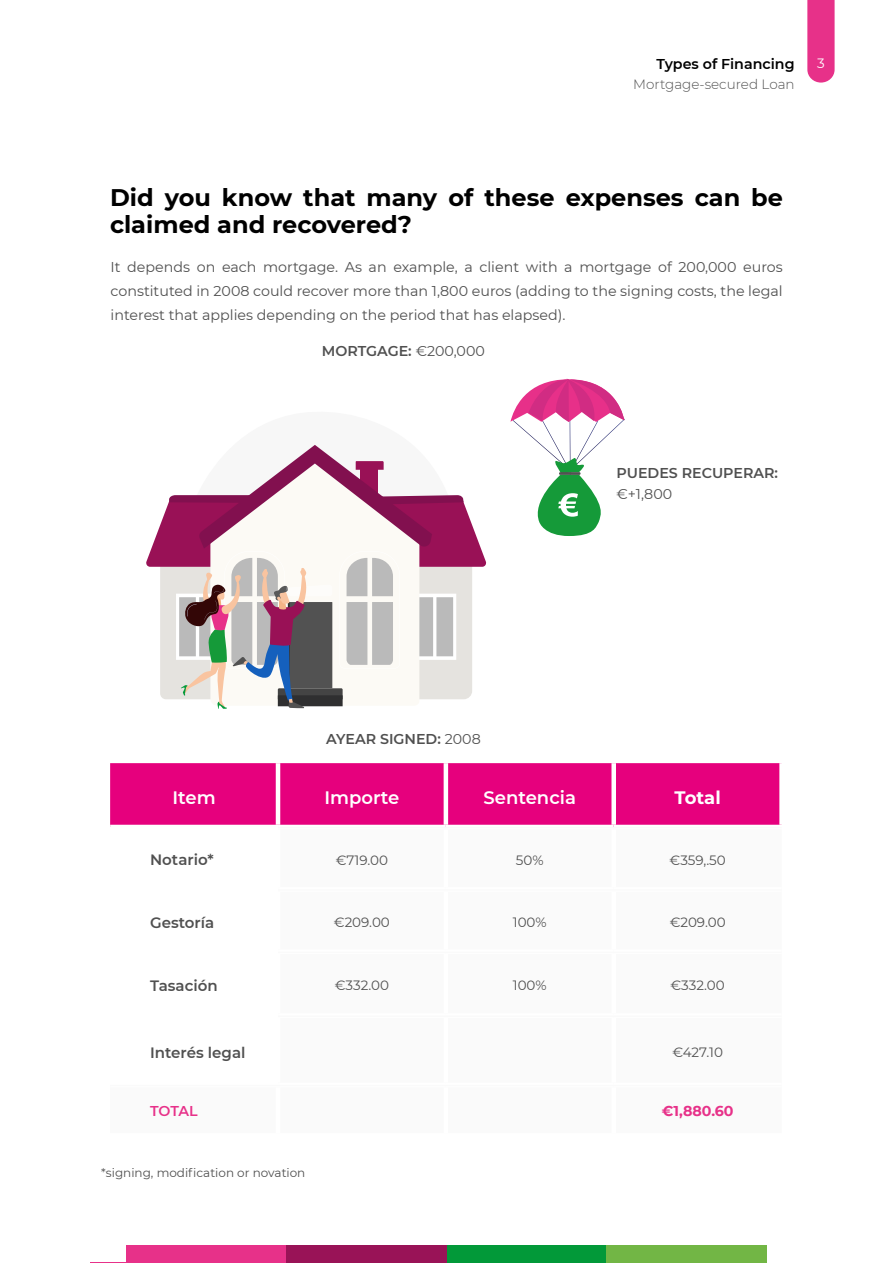
<style>
.page{position:relative;width:893px;height:1263px;background:#fff}
.page>*{position:absolute;margin:0;border:0;box-sizing:border-box;transform-origin:0 0}
.t1{font:700 24px/27px "Montserrat";color:#000}
.t2{font:600 18px "Montserrat";color:#fff}
.t3{font:700 18px "Montserrat";color:#fff}
.t4{font:600 15px "Montserrat";color:#505050}
.t5{font:14.25px/24px "Montserrat";color:#505050;text-align:justify}
.t6{font:600 14.25px "Montserrat";color:#505050}
.t7{font:600 14.25px "Montserrat";color:#000}
.t8{font:700 14.25px "Montserrat";color:#e73189}
.t9{font:600 14.25px "Montserrat";letter-spacing:-.01em;color:#e73189}
.t10{font:13.5px "Montserrat";color:#505050}
.t11{font:300 13.5px "Montserrat";color:#525252}
.t12{font:13.5px "Montserrat";color:#fff}
.t13{font:12px "Montserrat";color:#505050}
.s1{font-weight:400}
</style>
<div class="page">
<hr style="left:90px;top:1262px;width:160px;height:1px;background:#e73189">
<div style="left:126px;top:1246px;width:160px;height:17px;background:#e73189"></div>
<div style="left:446px;top:1246px;width:161px;height:17px;background:#029939"></div>
<div style="left:286px;top:1246px;width:160px;height:17px;background:#991357"></div>
<div style="left:607px;top:1246px;width:160px;height:17px;background:#72b645"></div>
<svg style="left:807px;top:0;width:28px;height:83px;background:#e83e90"></svg>
<div style="left:110px;top:763px;width:669px;height:62px;background:#e6007d"></div>
<hr style="left:276px;top:763px;width:4px;height:62px;background:#fff">
<hr style="left:444px;top:763px;width:4px;height:62px;background:#fff">
<div style="left:611px;top:763px;width:5px;height:62px;background:#fff"></div>
<svg style="left:146px;top:445px;width:341px;height:264px"></svg>
<svg style="left:510px;top:378px;width:115px;height:158px"></svg>
<p class="t7" style="left:657px;top:54px;width:140px">Types of Financing</p>
<p class="t12" style="left:817px;top:54px;width:9px">3</p>
<p class="t11" style="left:633px;top:75px;width:163px">Mortgage-secured Loan</p>
<h1 class="t1" style="left:110px;top:183px;width:674px">Did you know that many of these expenses can be claimed and recovered?</h1>
<p class="t5" style="left:111px;top:255px;width:674px">It depends on each mortgage. As an example, a client with a mortgage of 200,000 euros constituted in 2008 could recover more than 1,800 euros (adding to the signing costs, the legal interest that applies depending on the period that has elapsed).</p>
<p class="t6" style="left:322px;top:341px;width:164px">MORTGAGE: <span class="s1">€200,000</span></p>
<p class="t6" style="left:326px;top:729px;width:156px">AYEAR SIGNED: <span class="s1">2008</span></p>
<p class="t6" style="left:617px;top:463px;width:163px">PUEDES RECUPERAR:</p>
<p class="t5" style="left:617px;top:481px;width:57px">€+1,800</p>
<p class="t2" style="left:172px;top:785px;width:45px">Item</p>
<p class="t2" style="left:324px;top:785px;width:76px">Importe</p>
<p class="t2" style="left:484px;top:785px;width:94px">Sentencia</p>
<p class="t3" style="left:674px;top:784px;width:48px">Total</p>
<p class="t4" style="left:150px;top:849px;width:65px">Notario*</p>
<p class="t10" style="left:336px;top:851px;width:54px">€719.00</p>
<p class="t10" style="left:516px;top:851px;width:29px">50%</p>
<p class="t10" style="left:669px;top:851px;width:58px">€359,.50</p>
<p class="t4" style="left:150px;top:912px;width:66px">Gestoría</p>
<p class="t10" style="left:334px;top:913px;width:57px">€209.00</p>
<p class="t10" style="left:513px;top:913px;width:35px">100%</p>
<p class="t10" style="left:670px;top:913px;width:57px">€209.00</p>
<p class="t4" style="left:150px;top:975px;width:69px">Tasación</p>
<p class="t10" style="left:335px;top:976px;width:56px">€332.00</p>
<p class="t10" style="left:513px;top:976px;width:35px">100%</p>
<p class="t10" style="left:670px;top:976px;width:56px">€332.00</p>
<p class="t4" style="left:150px;top:1041px;width:97px">Interés legal</p>
<p class="t10" style="left:672px;top:1043px;width:52px">€427.10</p>
<p class="t9" style="left:150px;top:1101px;width:49px">TOTAL</p>
<p class="t8" style="left:662px;top:1100px;width:73px">€1,880.60</p>
<p class="t13" style="left:101px;top:1164px;width:206px">*signing, modification or novation</p>
</div>
